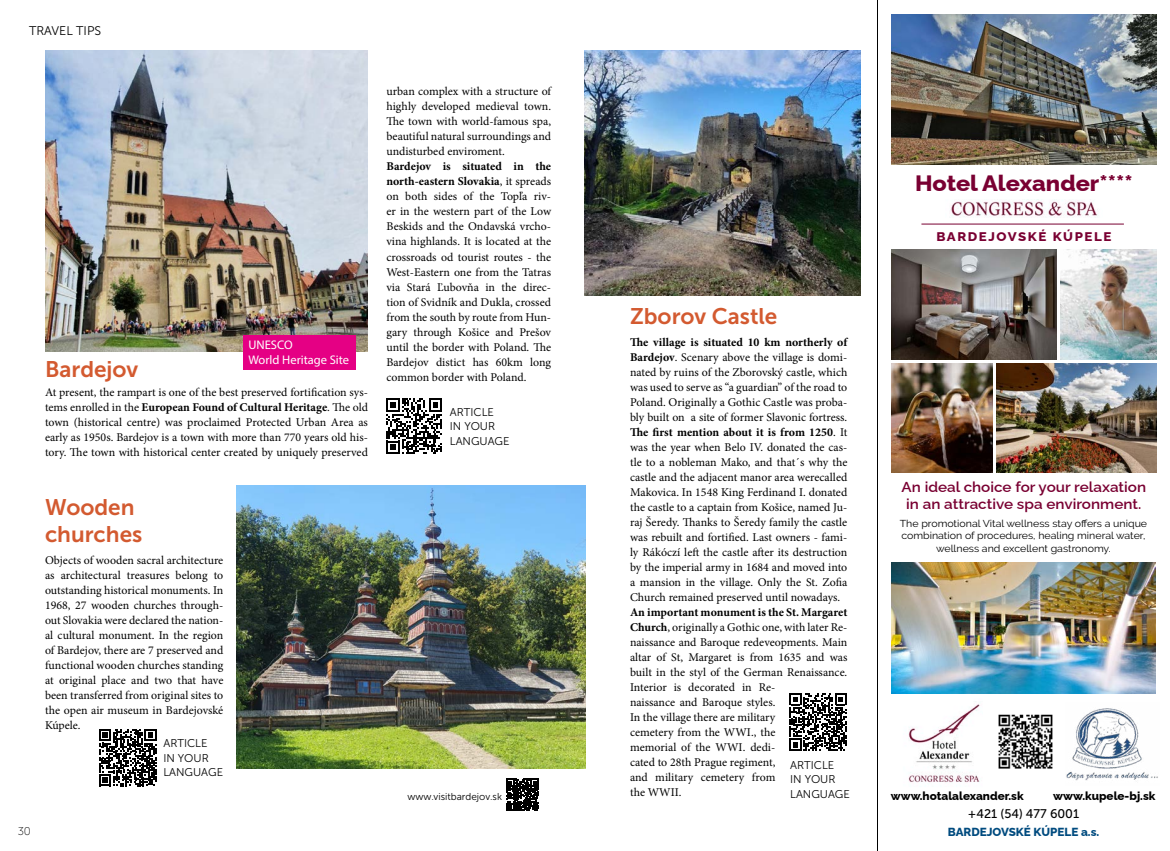
<style>
.page{position:relative;width:1170px;height:851px;background:#fff}
.page>*{position:absolute;margin:0;border:0;box-sizing:border-box;transform-origin:0 0}
.t1{font:22.5px/27px "Museo Sans 700";color:#d35a30}
.t2{font:800 22.12px "Raleway";color:#790032;scale:1.06 1}
.t3{font:600 14.38px/16.2px "Raleway";color:#790032;text-align:center;scale:1.06 1}
.t4{font:12.5px/15px "Myriad Pro";color:#fff}
.t5{font:800 12.5px "Raleway";letter-spacing:.12em;color:#790032;scale:1.06 1}
.t6{font:12.5px "Museo Sans 500";color:#000}
.t7{font:12.5px "Museo Sans 300";color:#000}
.t8{font:11.88px/15px "Minion Pro";color:#000;text-align:justify}
.t9{font:800 11.62px "Raleway";color:#000}
.t10{font:800 11.62px "Raleway";color:#004b7f}
.t11{font:11.25px/14.4px "Museo Sans 300";color:#000}
.t12{font:11.25px "Museo Sans 100";color:#000}
.t13{font:10px/12.5px "Raleway";color:#000;text-align:center;scale:1.06 1}
.t14{font:10px "Museo Sans 300";color:#000}
.s1{font-weight:700}
</style>
<div class="page">
<img style="left:908px;top:704px;width:72px;height:79px">
<img style="left:950px;top:199px;width:149px;height:19px">
<img style="left:891px;top:562px;width:264px;height:131px">
<img style="left:891px;top:249px;width:165px;height:110px">
<img style="left:891px;top:14px;width:264px;height:151px">
<img style="left:996px;top:363px;width:159px;height:110px">
<img style="left:891px;top:363px;width:101px;height:110px">
<img style="left:998px;top:714px;width:55px;height:55px">
<img style="left:1066px;top:708px;width:92px;height:73px">
<img style="left:1060px;top:249px;width:95px;height:110px">
<hr style="left:921px;top:224px;width:202px;height:1px;background:#790032">
<hr style="left:877px;top:0;width:1px;height:850px;background:#000">
<img style="left:45px;top:50px;width:323px;height:301px">
<img style="left:585px;top:50px;width:275px;height:245px">
<img style="left:236px;top:485px;width:349px;height:283px">
<svg style="left:506px;top:778px;width:32px;height:32px"></svg>
<div style="left:243px;top:335px;width:112px;height:35px;background:#e50084"></div>
<svg style="left:386px;top:398px;width:56px;height:56px"></svg>
<svg style="left:789px;top:693px;width:57px;height:57px"></svg>
<svg style="left:99px;top:729px;width:57px;height:57px"></svg>
<p class="t7" style="left:29px;top:24px;width:74px">TRAVEL TIPS</p>
<p class="t4" style="left:248px;top:337px;width:102px">UNESCO<br>World Heritage Site</p>
<h1 class="t1" style="left:45px;top:356px;width:95px">Bardejov</h1>
<p class="t8" style="left:45px;top:384px;width:324px">At present, the rampart is one of the best preserved fortification sys&shy;tems enrolled in the <span class="s1">European Found of Cultural Heritage</span>. The old town (historical centre) was proclaimed Protected Urban Area as early as 1950s. Bardejov is a town with more than 770 years old his&shy;tory. The town with historical center created by uniquely preserved</p>
<h1 class="t1" style="left:45px;top:493px;width:99px">Wooden churches</h1>
<p class="t8" style="left:45px;top:553px;width:180px">Objects of wooden sacral architecture as architectural treasures belong to outstanding historical monuments. In 1968, 27 wooden churches through&shy;out Slovakia were declared the nation&shy;al cultural monument. In the region of Bardejov, there are 7 preserved and functional wooden churches standing at original place and two that have been transferred from original sites to the open air museum in Bardejovské Kúpele.</p>
<p class="t11" style="left:163px;top:736px;width:61px">ARTICLE<br>IN YOUR<br>LANGUAGE</p>
<p class="t12" style="left:18px;top:824px;width:15px">30</p>
<p class="t8" style="left:386px;top:84px;width:166px">urban complex with a structure of highly developed medieval town.<br>The town with world-famous spa, beautiful natural surroundings and undisturbed enviroment.</p>
<p class="t8" style="left:386px;top:159px;width:166px"><span class="s1">Bardejov is situated in the north-eastern Slovakia</span>, it spreads on both sides of the Topľa riv&shy;er in the western part of the Low Beskids and the Ondavská vrcho&shy;vina highlands. It is located at the crossroads od tourist routes - the West-Eastern one from the Tatras via Stará Ľubovňa in the direc&shy;tion of Svidník and Dukla, crossed from the south by route from Hun&shy;gary through Košice and Prešov until the border with Poland. The Bardejov distict has 60km long common border with Poland.</p>
<p class="t11" style="left:450px;top:405px;width:61px">ARTICLE<br>IN YOUR<br>LANGUAGE</p>
<p class="t14" style="left:407px;top:790px;width:96px">www.visitbardejov.sk</p>
<h1 class="t1" style="left:630px;top:302px;width:149px">Zborov Castle</h1>
<p class="t8" style="left:630px;top:334px;width:219px"><span class="s1">The village is situated 10 km northerly of Bardejov</span>. Scenary above the village is domi&shy;nated by ruins of the Zborovský castle, which was used to serve as “a guardian” of the road to Poland. Originally a Gothic Castle was proba&shy;bly built on a site of former Slavonic fortress.<br><span class="s1">The first mention about it is from 1250</span>. It was the year when Belo IV. donated the cas&shy;tle to a nobleman Mako, and that´s why the castle and the adjacent manor area werecalled Makovica. In 1548 King Ferdinand I. donated the castle to a captain from Košice, named Ju&shy;raj Šeredy. Thanks to Šeredy family the castle was rebuilt and fortified. Last owners - fami&shy;ly Rákóczí left the castle after its destruction by the imperial army in 1684 and moved into a mansion in the village. Only the St. Zofia Church remained preserved until nowadays.</p>
<p class="t8" style="left:630px;top:604px;width:219px;text-align:left"><span class="s1">An important monument is the St. Margaret<br>Church</span>, originally a Gothic one, with later Re&shy;naissance and Baroque redeveopments. Main altar of St, Margaret is from 1635 and was built in the styl of the German Renaissance.<br>Interior is decorated in Re-<br>naissance and Baroque styles.<br>In the village there are military<br>cemetery from the WWI., the<br>memorial of the WWI. dedi-<br>cated to 28th Prague regiment,<br>and military cemetery from<br>the WWII.</p>
<p class="t11" style="left:790px;top:757px;width:61px">ARTICLE<br>IN YOUR<br>LANGUAGE</p>
<h2 class="t2" style="left:915px;top:165px;width:207px">Hotel Alexander****</h2>
<p class="t5" style="left:936px;top:227px;width:166px">BARDEJOVSKÉ KÚPELE</p>
<p class="t3" style="left:901px;top:477px;width:232px">An ideal choice for your relaxation in an attractive spa environment.</p>
<p class="t13" style="left:899px;top:516px;width:235px">The promotional Vital wellness stay offers a unique combination of procedures, healing mineral water, wellness and excellent gastronomy.</p>
<p class="t9" style="left:890px;top:786px;width:134px">www.hotalalexander.sk</p>
<p class="t9" style="left:1053px;top:786px;width:104px">www.kupele-bj.sk</p>
<p class="t6" style="left:967px;top:806px;width:113px">+421 (54) 477 6001</p>
<p class="t10" style="left:947px;top:822px;width:153px">BARDEJOVSKÉ KÚPELE a.s.</p>
</div>
